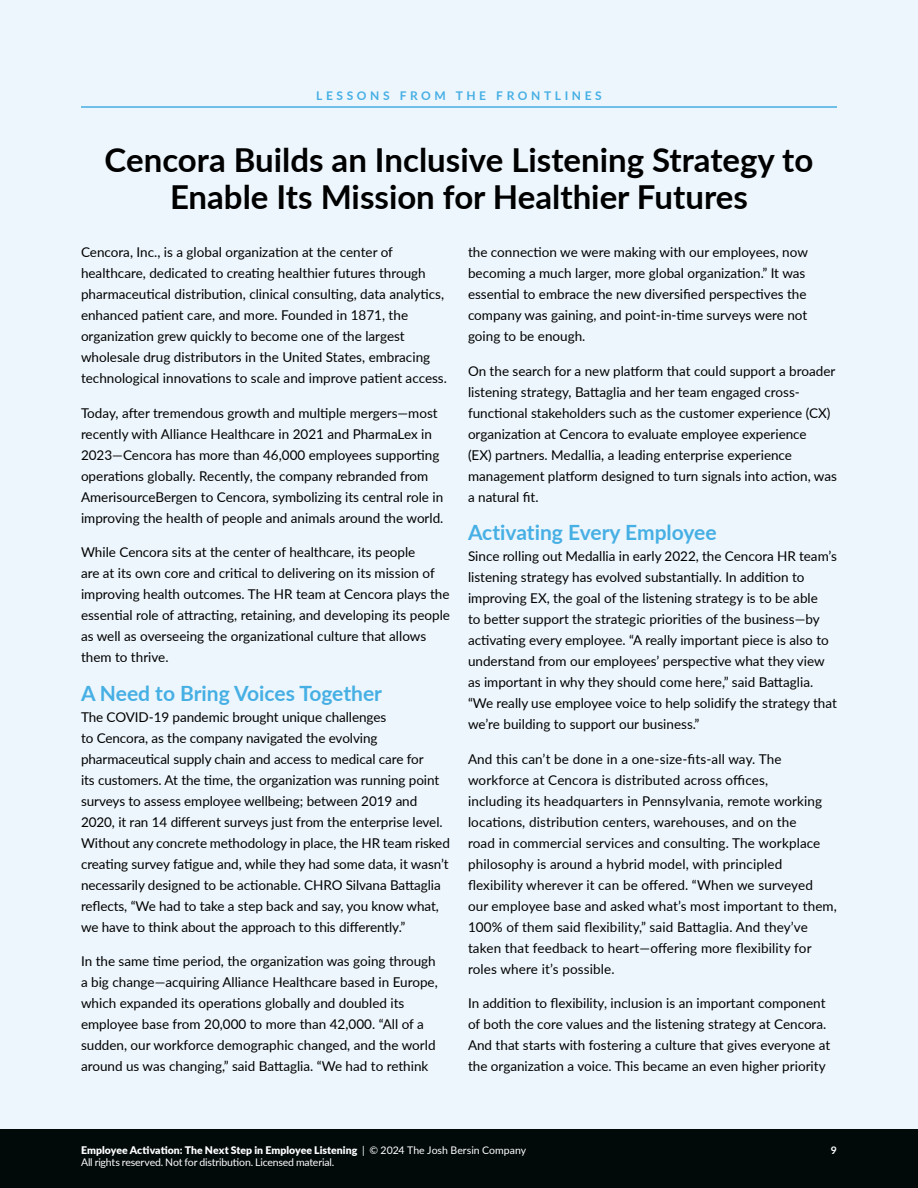
<style>
.page{position:relative;width:918px;height:1188px;background:#fff}
.page>*{position:absolute;margin:0;border:0;box-sizing:border-box;transform-origin:0 0}
.Frontlines_Title{font:700 33px/36.6px "Lato";color:#000;text-align:center}
.t1{font:700 21px "Lato";color:#46afe4}
.Body_Text{font:13.5px/21px "Lato";color:#000}
.Lessons_from_the_Frontlines__Header{font:700 12px "Lato";letter-spacing:.3em;color:#46afe4}
.t2{font:900 10.5px "Lato";letter-spacing:.005em;color:#fff}
.t3{font:10.5px "Lato";letter-spacing:-.015em;color:#fff}
.t4{font:700 10.5px "Lato";color:#fff}
.s1{font-weight:400}
</style>
<div class="page">
<div style="left:0;top:1128px;width:918px;height:60px;background:#020909"></div>
<div style="left:0;top:0;width:918px;height:1128px;background:#edf6fc"></div>
<hr style="left:81px;top:106px;width:756px;height:2px;background:#46afe4">
<p class="Lessons_from_the_Frontlines__Header" style="left:316px;top:86px;width:287px">LESSONS FROM THE FRONTLINES</p>
<p class="Frontlines_Title" style="left:105px;top:141px;width:710px">Cencora Builds an Inclusive Listening Strategy to<br>Enable Its Mission for Healthier Futures</p>
<p class="Body_Text" style="left:81px;top:241px;width:368px">Cencora, Inc., is a global organization at the center of healthcare, dedicated to creating healthier futures through pharmaceutical distribution, clinical consulting, data analytics, enhanced patient care, and more. Founded in 1871, the organization grew quickly to become one of the largest wholesale drug distributors in the United States, embracing technological innovations to scale and improve patient access.</p>
<p class="Body_Text" style="left:81px;top:402px;width:364px">Today, after tremendous growth and multiple mergers—most recently with Alliance Healthcare in 2021 and PharmaLex in 2023—Cencora has more than 46,000 employees supporting operations globally. Recently, the company rebranded from AmerisourceBergen to Cencora, symbolizing its central role in improving the health of people and animals around the world.</p>
<p class="Body_Text" style="left:81px;top:541px;width:370px">While Cencora sits at the center of healthcare, its people<br>are at its own core and critical to delivering on its mission of improving health outcomes. The HR team at Cencora plays the essential role of attracting, retaining, and developing its people as well as overseeing the organizational culture that allows them to thrive.</p>
<h2 class="t1" style="left:81px;top:678px;width:303px">A Need to Bring Voices Together</h2>
<p class="Body_Text" style="left:81px;top:706px;width:370px">The COVID-19 pandemic brought unique challenges<br>to Cencora, as the company navigated the evolving pharmaceutical supply chain and access to medical care for<br>its customers. At the time, the organization was running point surveys to assess employee wellbeing; between 2019 and 2020, it ran 14 different surveys just from the enterprise level.<br>Without any concrete methodology in place, the HR team risked creating survey fatigue and, while they had some data, it wasn’t necessarily designed to be actionable. CHRO Silvana Battaglia reflects, “We had to take a step back and say, you know what, we have to think about the approach to this differently.”</p>
<p class="Body_Text" style="left:81px;top:950px;width:358px">In the same time period, the organization was going through a big change—acquiring Alliance Healthcare based in Europe, which expanded its operations globally and doubled its employee base from 20,000 to more than 42,000. “All of a sudden, our workforce demographic changed, and the world around us was changing,” said Battaglia. “We had to rethink</p>
<p class="Body_Text" style="left:468px;top:241px;width:342px">the connection we were making with our employees, now becoming a much larger, more global organization.” It was essential to embrace the new diversified perspectives the company was gaining, and point-in-time surveys were not going to be enough.</p>
<p class="Body_Text" style="left:468px;top:360px;width:370px">On the search for a new platform that could support a broader listening strategy, Battaglia and her team engaged cross&shy;functional stakeholders such as the customer experience (CX) organization at Cencora to evaluate employee experience<br>(EX) partners. Medallia, a leading enterprise experience management platform designed to turn signals into action, was a natural fit.</p>
<h2 class="t1" style="left:468px;top:517px;width:250px">Activating Every Employee</h2>
<p class="Body_Text" style="left:468px;top:545px;width:371px">Since rolling out Medallia in early 2022, the Cencora HR team’s listening strategy has evolved substantially. In addition to improving EX, the goal of the listening strategy is to be able<br>to better support the strategic priorities of the business—by activating every employee. “A really important piece is also to understand from our employees’ perspective what they view as important in why they should come here,” said Battaglia. “We really use employee voice to help solidify the strategy that we’re building to support our business.”</p>
<p class="Body_Text" style="left:468px;top:748px;width:370px">And this can’t be done in a one-size-fits-all way. The workforce at Cencora is distributed across offices,<br>including its headquarters in Pennsylvania, remote working locations, distribution centers, warehouses, and on the<br>road in commercial services and consulting. The workplace philosophy is around a hybrid model, with principled flexibility wherever it can be offered. “When we surveyed<br>our employee base and asked what’s most important to them, 100% of them said flexibility,” said Battaglia. And they’ve taken that feedback to heart—offering more flexibility for roles where it’s possible.</p>
<p class="Body_Text" style="left:468px;top:992px;width:364px">In addition to flexibility, inclusion is an important component of both the core values and the listening strategy at Cencora.<br>And that starts with fostering a culture that gives everyone at the organization a voice. This became an even higher priority</p>
<p class="t2" style="left:81px;top:1142px;width:447px">Employee Activation: The Next Step in Employee Listening <span class="s1">| © 2024 The Josh Bersin Company</span></p>
<p class="t4" style="left:831px;top:1142px;width:8px">9</p>
<p class="t3" style="left:81px;top:1155px;width:255px">All rights reserved. Not for distribution. Licensed material.</p>
</div>
